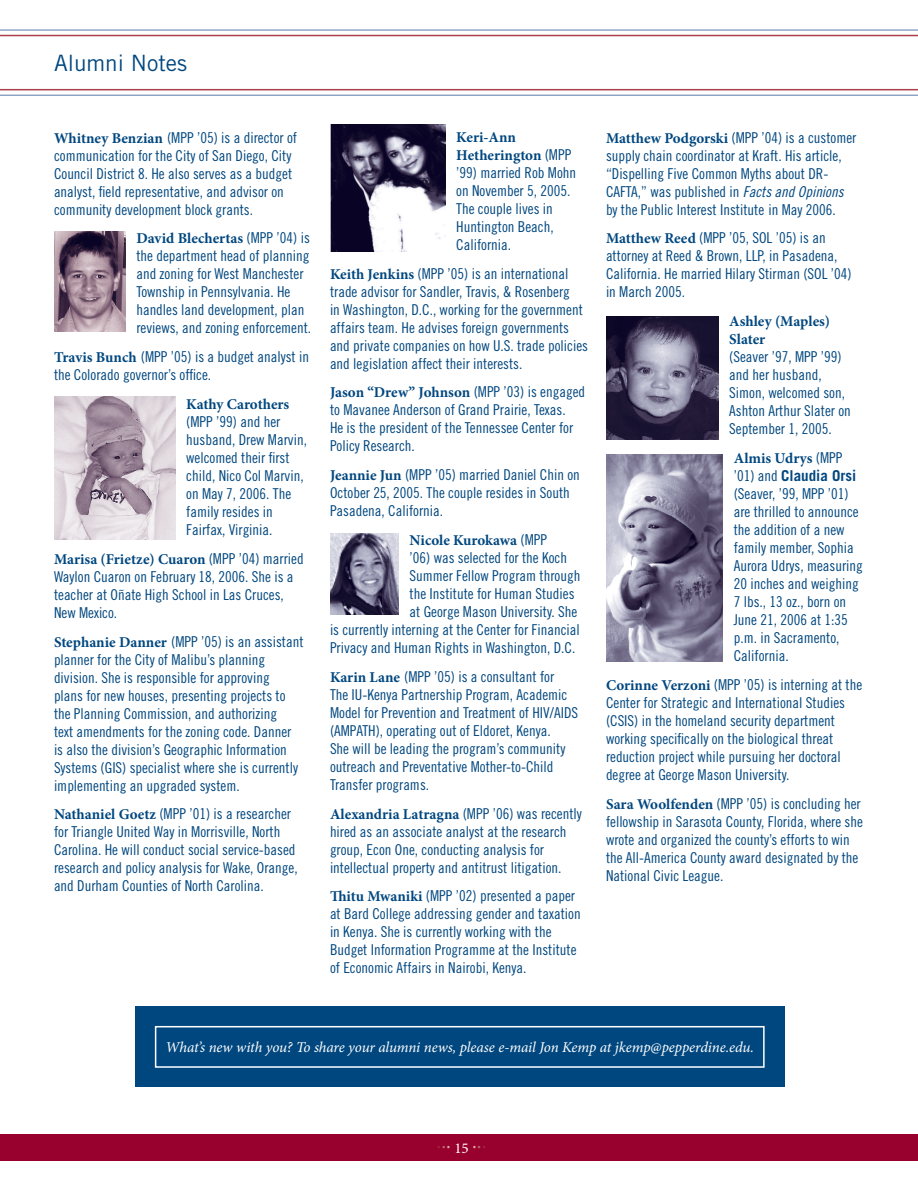
<style>
.page{position:relative;width:918px;height:1188px;background:#fff}
.page>*{position:absolute;margin:0;border:0;box-sizing:border-box;transform-origin:0 0}
.t1{font:22.5px "Trade Gothic";color:#00477f}
.t2{font:21px "Minion Pro";color:#a2263b}
.t3{font:15px/18px "Trade Gothic Cond Eighteen";color:#00477f}
.t4{font:700 15px/18px "Minion Pro";color:#00477f}
.t5{font:italic 15px "Minion Pro";letter-spacing:-.01em;color:#fff}
.t6{font:700 15px "Trade Gothic";color:#00477f}
.s1{font-family:"Minion Pro";font-weight:700}
.s2{font-family:"Trade Gothic Cond Eighteen";font-weight:400}
.s3{font-family:"Trade Gothic Cond Eighteen Obl"}
.s4{color:#bf6869}
.s5{color:#ddaba7}
</style>
<div class="page">
<div style="left:0;top:1134px;width:918px;height:27px;background:#98002e"></div>
<div style="left:135px;top:1006px;width:649px;height:81px;background:#00477f"></div>
<img style="left:606px;top:454px;width:117px;height:208px">
<img style="left:606px;top:316px;width:112px;height:124px">
<img style="left:54px;top:396px;width:122px;height:144px">
<img style="left:330px;top:124px;width:116px;height:128px">
<svg style="left:0;top:30px;width:918px;height:66px"></svg>
<div style="left:155px;top:1026px;width:610px;height:42px;border:2px solid #fff"></div>
<img style="left:54px;top:231px;width:72px;height:100px">
<img style="left:330px;top:534px;width:69px;height:80px">
<h1 class="t1" style="left:54px;top:50px;width:135px">Alumni Notes</h1>
<p class="t3" style="left:54px;top:128px;width:245px"><span class="s1">Whitney Benzian</span> (MPP ’05) is a director of communication for the City of San Diego, City Council District 8. He also serves as a budget analyst, field representative, and advisor on community development block grants.</p>
<p class="t4" style="left:136px;top:229px;width:175px">David Blechertas <span class="s2">(MPP ’04) is</span></p>
<p class="t3" style="left:136px;top:247px;width:176px">the department head of planning and zoning for West Manchester<br>Township in Pennsylvania. He handles land development, plan reviews, and zoning enforcement.</p>
<p class="t3" style="left:54px;top:348px;width:257px"><span class="s1">Travis Bunch</span> (MPP ’05) is a budget analyst in the Colorado governor’s office.</p>
<p class="t4" style="left:186px;top:395px;width:105px">Kathy Carothers</p>
<p class="t3" style="left:186px;top:413px;width:122px">(MPP ’99) and her husband, Drew Marvin, welcomed their first child, Nico Col Marvin, on May 7, 2006. The family resides in<br>Fairfax, Virginia.</p>
<p class="t4" style="left:54px;top:550px;width:251px">Marisa (Frietze) Cuaron <span class="s2">(MPP ’04) married</span></p>
<p class="t3" style="left:54px;top:567px;width:241px">Waylon Cuaron on February 18, 2006. She is a teacher at Oñate High School in Las Cruces,<br>New Mexico.</p>
<p class="t3" style="left:54px;top:632px;width:251px"><span class="s1">Stephanie Danner</span> (MPP ’05) is an assistant planner for the City of Malibu’s planning division. She is responsible for approving<br>plans for new houses, presenting projects to the Planning Commission, and authorizing<br>text amendments for the zoning code. Danner is also the division’s Geographic Information Systems (GIS) specialist where she is currently implementing an upgraded system.</p>
<p class="t3" style="left:54px;top:805px;width:245px"><span class="s1">Nathaniel Goetz</span> (MPP ’01) is a researcher for Triangle United Way in Morrisville, North Carolina. He will conduct social service-based research and policy analysis for Wake, Orange, and Durham Counties of North Carolina.</p>
<p class="t4" style="left:456px;top:128px;width:117px">Keri-Ann<br>Hetherington <span class="s2">(MPP</span></p>
<p class="t3" style="left:456px;top:163px;width:121px">’99) married Rob Mohn on November 5, 2005.<br>The couple lives in<br>Huntington Beach,<br>California.</p>
<p class="t3" style="left:330px;top:264px;width:260px"><span class="s1">Keith Jenkins</span> (MPP ’05) is an international trade advisor for Sandler, Travis, &amp; Rosenberg<br>in Washington, D.C., working for the government affairs team. He advises foreign governments and private companies on how U.S. trade policies and legislation affect their interests.</p>
<p class="t4" style="left:330px;top:383px;width:257px">Jason “Drew” Johnson <span class="s2">(MPP ’03) is engaged</span></p>
<p class="t3" style="left:330px;top:401px;width:245px">to Mavanee Anderson of Grand Prairie, Texas.<br>He is the president of the Tennessee Center for<br>Policy Research.</p>
<p class="t3" style="left:330px;top:466px;width:251px"><span class="s1">Jeannie Jun</span> (MPP ’05) married Daniel Chin on<br>October 25, 2005. The couple resides in South<br>Pasadena, California.</p>
<p class="t4" style="left:410px;top:531px;width:139px">Nicole Kurokawa <span class="s2">(MPP</span></p>
<p class="t3" style="left:410px;top:549px;width:159px">’06) was selected for the Koch</p>
<p class="t3" style="left:410px;top:567px;width:172px">Summer Fellow Program through</p>
<p class="t3" style="left:410px;top:585px;width:166px">the Institute for Human Studies</p>
<p class="t3" style="left:410px;top:603px;width:169px">at George Mason University. She</p>
<p class="t3" style="left:330px;top:621px;width:251px">is currently interning at the Center for Financial</p>
<p class="t3" style="left:330px;top:639px;width:247px">Privacy and Human Rights in Washington, D.C.</p>
<p class="t3" style="left:330px;top:667px;width:250px"><span class="s1">Karin Lane</span> (MPP ’05) is a consultant for<br>The IU-Kenya Partnership Program, Academic Model for Prevention and Treatment of HIV/AIDS (AMPATH), operating out of Eldoret, Kenya.<br>She will be leading the program’s community outreach and Preventative Mother-to-Child Transfer programs.</p>
<p class="t3" style="left:330px;top:804px;width:253px"><span class="s1">Alexandria Latragna</span> (MPP ’06) was recently hired as an associate analyst at the research group, Econ One, conducting analysis for intellectual property and antitrust litigation.</p>
<p class="t3" style="left:330px;top:887px;width:252px"><span class="s1">Thitu Mwaniki</span> (MPP ’02) presented a paper at Bard College addressing gender and taxation in Kenya. She is currently working with the Budget Information Programme at the Institute of Economic Affairs in Nairobi, Kenya.</p>
<p class="t3" style="left:606px;top:128px;width:252px"><span class="s1">Matthew Podgorski</span> (MPP ’04) is a customer supply chain coordinator at Kraft. His article, “Dispelling Five Common Myths about DR-CAFTA,” was published in <span class="s3">Facts and Opinions </span>by the Public Interest Institute in May 2006.</p>
<p class="t3" style="left:606px;top:229px;width:247px"><span class="s1">Matthew Reed</span> (MPP ’05, SOL ’05) is an attorney at Reed &amp; Brown, LLP, in Pasadena, California. He married Hilary Stirman (SOL ’04) in March 2005.</p>
<p class="t4" style="left:729px;top:312px;width:102px">Ashley (Maples)<br>Slater</p>
<p class="t3" style="left:729px;top:348px;width:123px">(Seaver ’97, MPP ’99) and her husband,<br>Simon, welcomed son,<br>Ashton Arthur Slater on<br>September 1, 2005.</p>
<p class="t4" style="left:734px;top:449px;width:110px">Almis Udrys <span class="s2">(MPP</span></p>
<p class="t6" style="left:734px;top:467px;width:124px"><span class="s2">’01) and</span> Claudia Orsi</p>
<p class="t3" style="left:734px;top:485px;width:131px">(Seaver, ’99, MPP ’01) are thrilled to announce the addition of a new family member, Sophia<br>Aurora Udrys, measuring<br>20 inches and weighing<br>7 lbs., 13 oz., born on<br>June 21, 2006 at 1:35 p.m. in Sacramento,<br>California.</p>
<p class="t3" style="left:606px;top:675px;width:258px"><span class="s1">Corinne Verzoni</span> (MPP ’05) is interning at the Center for Strategic and International Studies (CSIS) in the homeland security department working specifically on the biological threat reduction project while pursuing her doctoral degree at George Mason University.</p>
<p class="t3" style="left:606px;top:794px;width:258px"><span class="s1">Sara Woolfenden</span> (MPP ’05) is concluding her fellowship in Sarasota County, Florida, where she wrote and organized the county’s efforts to win the All-America County award designated by the National Civic League.</p>
<p class="t5" style="left:165px;top:1037px;width:590px">What’s new with you? To share your alumni news, please e-mail Jon Kemp at jkemp@pepperdine.edu.</p>
<h2 class="t2" style="left:437px;top:1127px;width:51px">.<span class="s4">.</span><span class="s5">.</span> <sub>15</sub> <span class="s5">.</span><span class="s4">.</span>.</h2>
</div>
